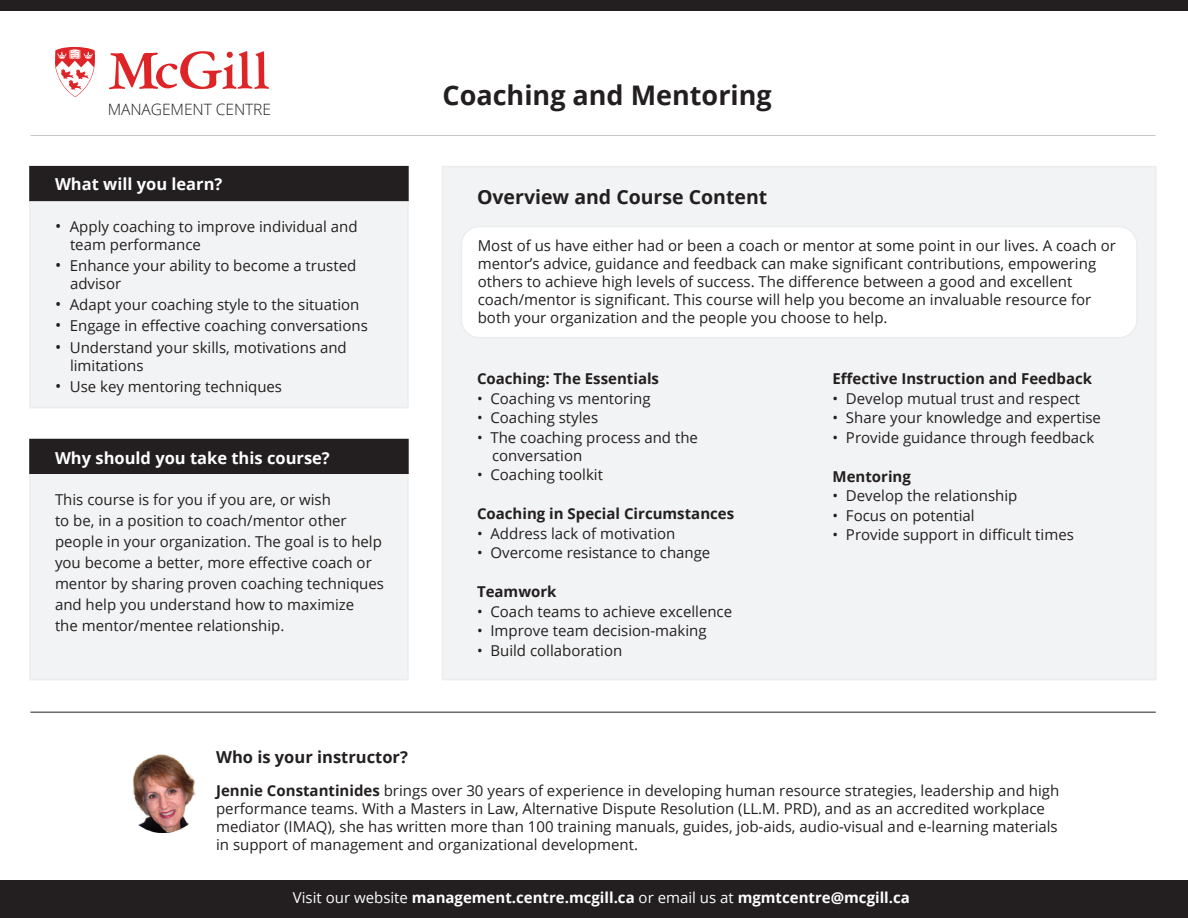
<style>
.page{position:relative;width:1188px;height:918px;background:#fff}
.page>*{position:absolute;margin:0;border:0;box-sizing:border-box;transform-origin:0 0}
.t1{font:700 27px "Open Sans";color:#231f20}
.t2{font:700 19.5px "Open Sans";color:#231f20}
.t3{font:700 16.5px "Open Sans";color:#fff}
.t4{font:700 16.5px "Open Sans";color:#231f20}
.t5{font:300 15.6px "Open Sans";letter-spacing:-.005em;color:#231f20}
.t6{font:15px/18px "Open Sans";color:#231f20}
.t7{font:700 15px "Open Sans";color:#231f20}
.t8{font:700 15px "Open Sans";color:#fff}
.s1{font-size:16.5px}
.s2{font-weight:700}
.s3{font-weight:400}
</style>
<div class="page">
<div style="left:442px;top:166px;width:714px;height:514px;background:#f2f3f4"></div>
<div style="left:0;top:880px;width:1188px;height:38px;background:#231f20"></div>
<svg style="left:55px;top:47px;width:40px;height:50px"></svg>
<svg style="left:109px;top:51px;width:160px;height:39px"></svg>
<div style="left:29px;top:200px;width:380px;height:208px;background:#f2f3f4;border:2px solid #ebecee"></div>
<div style="left:29px;top:166px;width:380px;height:35px;background:#231f20"></div>
<div style="left:29px;top:472px;width:380px;height:208px;background:#f2f3f4"></div>
<div style="left:29px;top:439px;width:380px;height:35px;background:#231f20"></div>
<div style="left:0;top:0;width:1188px;height:11px;background:#231f20"></div>
<div style="left:461px;top:227px;width:676px;height:111px;background:#fff;border-radius:18px"></div>
<div style="left:461px;top:226px;width:677px;height:112px;border:2px solid #ebecee;border-radius:18px"></div>
<img style="left:133px;top:754px;width:63px;height:79px">
<p class="t5" style="left:108px;top:98px;width:165px">MANAGEMENT CENTRE</p>
<p class="t3" style="left:55px;top:173px;width:169px">What will you learn?</p>
<p class="t6" style="left:70px;top:217px;width:289px;text-indent:-15px"><span class="s1">•</span> Apply coaching to improve individual and team performance</p>
<p class="t6" style="left:70px;top:256px;width:288px;text-indent:-15px"><span class="s1">•</span> Enhance your ability to become a trusted advisor</p>
<p class="t6" style="left:55px;top:295px;width:306px"><span class="s1">•</span> Adapt your coaching style to the situation</p>
<p class="t6" style="left:55px;top:317px;width:314px"><span class="s1">•</span> Engage in effective coaching conversations</p>
<p class="t6" style="left:70px;top:338px;width:278px;text-indent:-15px"><span class="s1">•</span> Understand your skills, motivations and limitations</p>
<p class="t6" style="left:55px;top:377px;width:229px"><span class="s1">•</span> Use key mentoring techniques</p>
<p class="t3" style="left:55px;top:446px;width:276px">Why should you take this course?</p>
<p class="t6" style="left:55px;top:488px;width:331px;line-height:21px">This course is for you if you are, or wish<br>to be, in a position to coach/mentor other people in your organization. The goal is to help you become a better, more effective coach or mentor by sharing proven coaching techniques and help you understand how to maximize<br>the mentor/mentee relationship.</p>
<h1 class="t1" style="left:443px;top:76px;width:331px">Coaching and Mentoring</h1>
<h2 class="t2" style="left:477px;top:184px;width:292px">Overview and Course Content</h2>
<p class="t6" style="left:478px;top:236px;width:640px">Most of us have either had or been a coach or mentor at some point in our lives. A coach or mentor’s advice, guidance and feedback can make significant contributions, empowering others to achieve high levels of success. The difference between a good and excellent coach/mentor is significant. This course will help you become an invaluable resource for both your organization and the people you choose to help.</p>
<p class="t7" style="left:477px;top:368px;width:184px">Coaching: The Essentials</p>
<p class="t6" style="left:477px;top:389px;width:175px">• Coaching vs mentoring</p>
<p class="t6" style="left:477px;top:408px;width:123px">• Coaching styles</p>
<p class="t6" style="left:492px;top:428px;width:207px;text-indent:-15px">• The coaching process and the conversation</p>
<p class="t6" style="left:477px;top:465px;width:127px">• Coaching toolkit</p>
<p class="t7" style="left:477px;top:503px;width:259px">Coaching in Special Circumstances</p>
<p class="t6" style="left:477px;top:524px;width:200px">• Address lack of motivation</p>
<p class="t6" style="left:477px;top:543px;width:235px">• Overcome resistance to change</p>
<p class="t7" style="left:477px;top:581px;width:81px">Teamwork</p>
<p class="t6" style="left:477px;top:602px;width:257px">• Coach teams to achieve excellence</p>
<p class="t6" style="left:477px;top:621px;width:231px">• Improve team decision-making</p>
<p class="t6" style="left:477px;top:641px;width:147px">• Build collaboration</p>
<p class="t7" style="left:833px;top:368px;width:261px">Effective Instruction and Feedback</p>
<p class="t6" style="left:833px;top:389px;width:249px">• Develop mutual trust and respect</p>
<p class="t6" style="left:833px;top:408px;width:270px">• Share your knowledge and expertise</p>
<p class="t6" style="left:833px;top:428px;width:263px">• Provide guidance through feedback</p>
<p class="t7" style="left:833px;top:466px;width:80px">Mentoring</p>
<p class="t6" style="left:833px;top:486px;width:186px">• Develop the relationship</p>
<p class="t6" style="left:833px;top:506px;width:144px">• Focus on potential</p>
<p class="t6" style="left:833px;top:525px;width:243px">• Provide support in difficult times</p>
<p class="t4" style="left:216px;top:745px;width:193px">Who is your instructor?</p>
<p class="t6" style="left:216px;top:781px;width:845px"><span class="s2">Jennie Constantinides</span> brings over 30 years of experience in developing human resource strategies, leadership and high performance teams. With a Masters in Law, Alternative Dispute Resolution (LL.M. PRD), and as an accredited workplace mediator (IMAQ), she has written more than 100 training manuals, guides, job-aids, audio-visual and e-learning materials in support of management and organizational development.</p>
<p class="t8" style="left:293px;top:887px;width:619px"><span class="s3">Visit our website</span> management.centre.mcgill.ca <span class="s3">or email us at</span> mgmtcentre@mcgill.ca</p>
</div>
